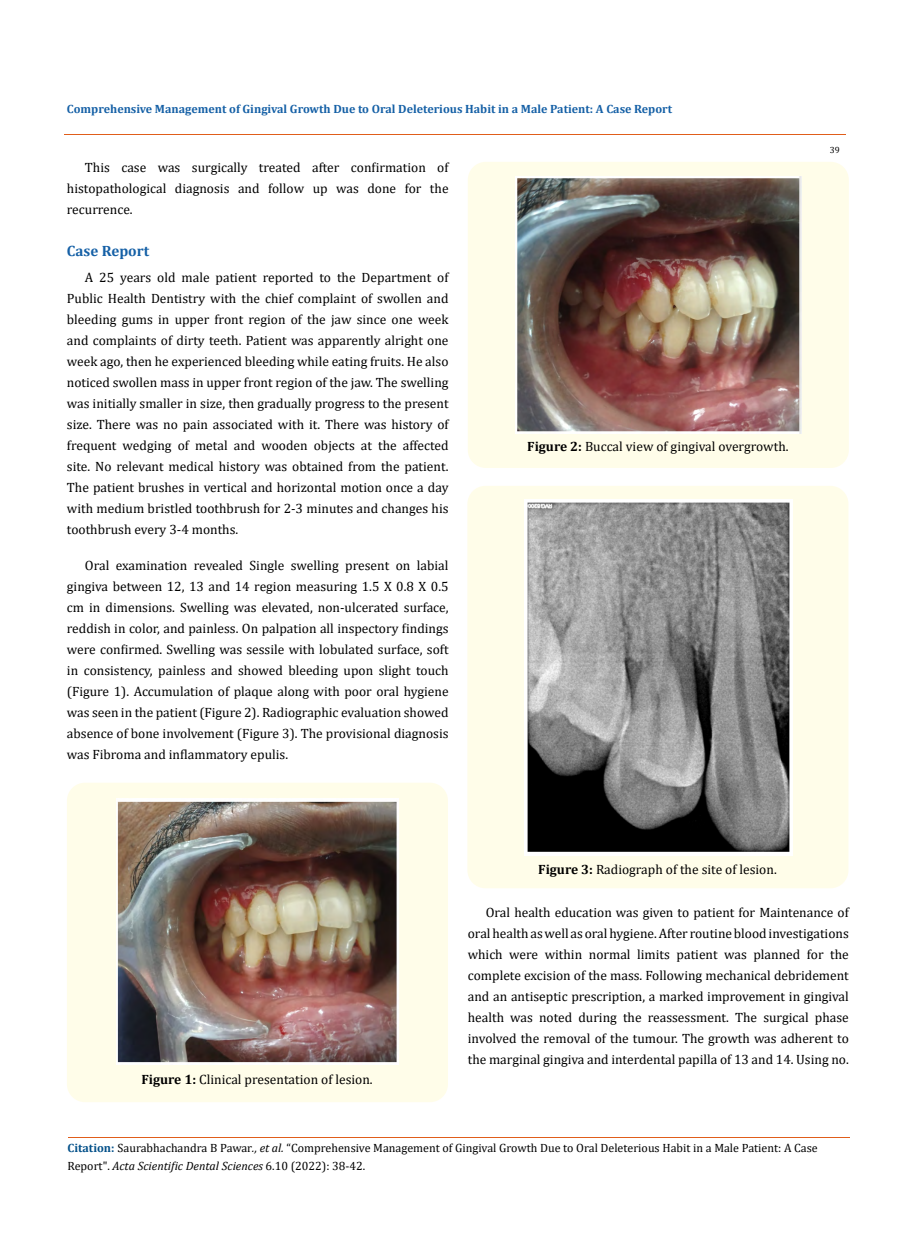
<style>
.page{position:relative;width:917px;height:1242px;background:#fff}
.page>*{position:absolute;margin:0;border:0;box-sizing:border-box;transform-origin:0 0}
.t1{font:700 15px "Cambria";color:#1560a6}
.t2{font:13.5px/21px "Cambria";color:#000;text-align:justify}
.t3{font:12px/18px "Cambria";color:#000}
.t4{font:700 12px "Cambria";color:#1560a6}
.t5{font:9px "Cambria";color:#000}
.s1{font-weight:700}
.s2{font-weight:700;color:#035089}
.s3{font-style:italic}
</style>
<div class="page">
<div style="left:67px;top:783px;width:381px;height:319px;background:#fffde9;border-radius:18px"></div>
<img style="left:116px;top:798px;width:282px;height:266px">
<div style="left:468px;top:162px;width:380px;height:306px;background:#fffde9;border-radius:18px"></div>
<img style="left:515px;top:176px;width:286px;height:257px">
<div style="left:467px;top:486px;width:381px;height:402px;background:#fffde9;border-radius:18px"></div>
<img style="left:524px;top:500px;width:268px;height:355px">
<hr style="left:64px;top:135px;width:781px;height:1px;background:#e05d1a">
<hr style="left:68px;top:1137px;width:781px;height:1px;background:#e05d1a">
<p class="t4" style="left:67px;top:100px;width:606px">Comprehensive Management of Gingival Growth Due to Oral Deleterious Habit in a Male Patient: A Case Report</p>
<p class="t2" style="left:67px;top:157px;width:383px;text-indent:18px">This case was surgically treated after confirmation of histopathological diagnosis and follow up was done for the recurrence.</p>
<p class="t1" style="left:67px;top:241px;width:84px">Case Report</p>
<p class="t2" style="left:67px;top:267px;width:383px;text-indent:18px">A 25 years old male patient reported to the Department of Public Health Dentistry with the chief complaint of swollen and bleeding gums in upper front region of the jaw since one week and complaints of dirty teeth. Patient was apparently alright one week ago, then he experienced bleeding while eating fruits. He also noticed swollen mass in upper front region of the jaw. The swelling was initially smaller in size, then gradually progress to the present size. There was no pain associated with it. There was history of frequent wedging of metal and wooden objects at the affected site. No relevant medical history was obtained from the patient.<br>The patient brushes in vertical and horizontal motion once a day with medium bristled toothbrush for 2-3 minutes and changes his toothbrush every 3-4 months.</p>
<p class="t2" style="left:67px;top:555px;width:383px;text-indent:18px">Oral examination revealed Single swelling present on labial gingiva between 12, 13 and 14 region measuring 1.5 X 0.8 X 0.5 cm in dimensions. Swelling was elevated, non-ulcerated surface, reddish in color, and painless. On palpation all inspectory findings were confirmed. Swelling was sessile with lobulated surface, soft in consistency, painless and showed bleeding upon slight touch (Figure 1). Accumulation of plaque along with poor oral hygiene was seen in the patient (Figure 2). Radiographic evaluation showed absence of bone involvement (Figure 3). The provisional diagnosis was Fibroma and inflammatory epulis.</p>
<p class="t2" style="left:527px;top:436px;width:263px"><span class="s1">Figure 2:</span> Buccal view of gingival overgrowth.</p>
<p class="t5" style="left:829px;top:145px;width:11px">39</p>
<p class="t2" style="left:141px;top:1069px;width:233px"><span class="s1">Figure 1:</span> Clinical presentation of lesion.</p>
<p class="t2" style="left:538px;top:859px;width:240px"><span class="s1">Figure 3:</span> Radiograph of the site of lesion.</p>
<p class="t2" style="left:468px;top:902px;width:382px;text-indent:18px">Oral health education was given to patient for Maintenance of oral health as well as oral hygiene. After routine blood investigations which were within normal limits patient was planned for the complete excision of the mass. Following mechanical debridement and an antiseptic prescription, a marked improvement in gingival health was noted during the reassessment. The surgical phase involved the removal of the tumour. The growth was adherent to the marginal gingiva and interdental papilla of 13 and 14. Using no.</p>
<p class="t3" style="left:68px;top:1139px;width:751px"><span class="s2">Citation:</span> Saurabhachandra B Pawar<span class="s3">., et al.</span> “Comprehensive Management of Gingival Growth Due to Oral Deleterious Habit in a Male Patient: A Case<br>Report". <span class="s3">Acta Scientific Dental Sciences</span> 6.10 (2022): 38-42.</p>
</div>
